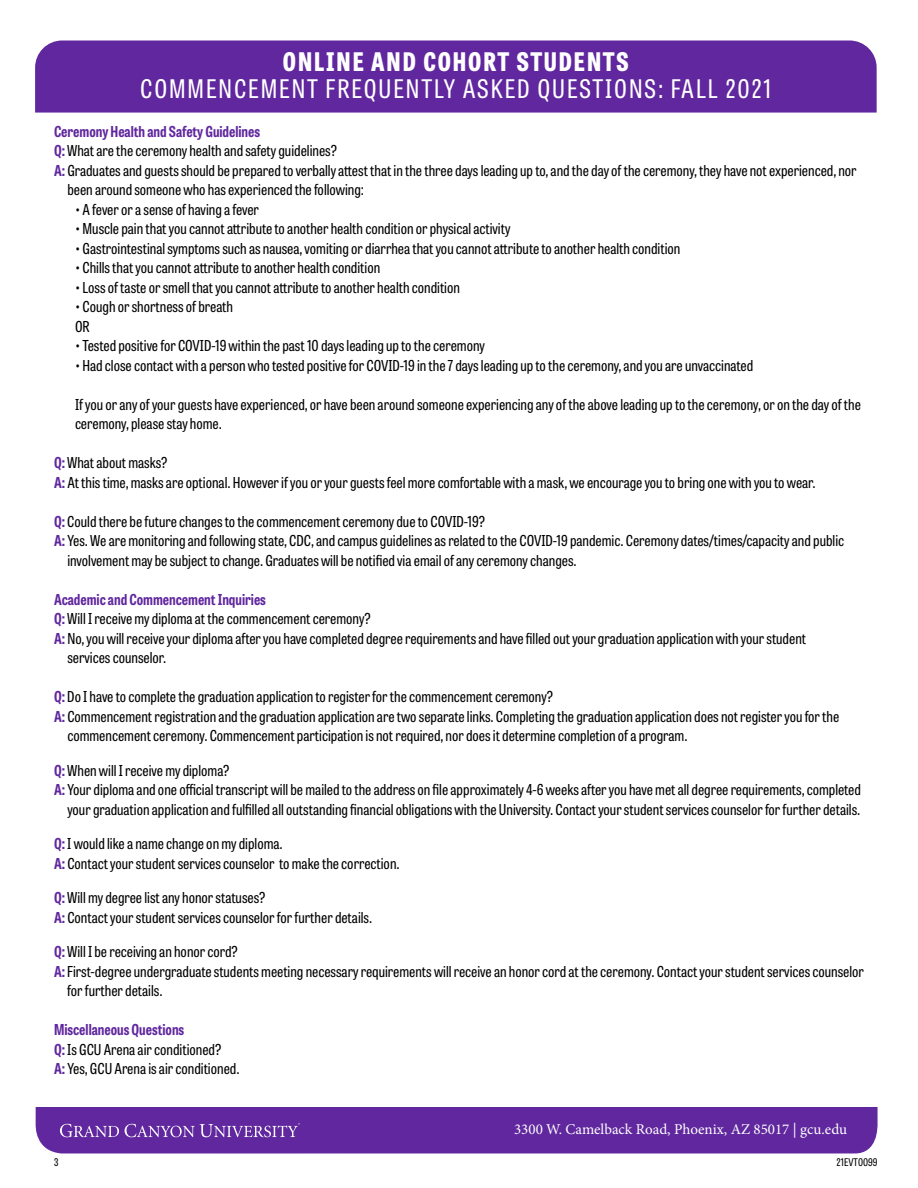
<style>
.page{position:relative;width:918px;height:1188px;background:#fff}
.page>*{position:absolute;margin:0;border:0;box-sizing:border-box;transform-origin:0 0}
.t1{font:25.5px "Tablet Gothic Condensed";letter-spacing:.075em;color:#fff}
.t2{font:800 25.5px "Tablet Gothic Condensed";letter-spacing:.075em;color:#fff}
.t3{font:15px/19.5px "Tablet Gothic Condensed";color:#000}
.t4{font:700 15px "Tablet Gothic Condensed";color:#60279e}
.t5{font:15px "Minion Pro";color:#fff}
.t6{font:10.5px "Tablet Gothic Condensed";color:#000}
.s1{font-weight:700;color:#60279e}
</style>
<div class="page">
<div style="left:35px;top:40px;width:842px;height:73px;background:#60279e"></div>
<div style="left:35px;top:1107px;width:843px;height:47px;background:#60279e"></div>
<h1 class="t2" style="left:283px;top:43px;width:348px">ONLINE AND COHORT STUDENTS</h1>
<h1 class="t1" style="left:140px;top:72px;width:633px">COMMENCEMENT FREQUENTLY ASKED QUESTIONS: FALL 2021</h1>
<p class="t4" style="left:54px;top:121px;width:208px">Ceremony Health and Safety Guidelines</p>
<p class="t3" style="left:54px;top:140px;width:285px"><span class="s1">Q:</span> What are the ceremony health and safety guidelines?</p>
<p class="t3" style="left:54px;top:160px;width:804px"><span class="s1">A:</span> Graduates and guests should be prepared to verbally attest that in the three days leading up to, and the day of the ceremony, they have not experienced, nor</p>
<p class="t3" style="left:67px;top:179px;width:298px">been around someone who has experienced the following:</p>
<p class="t3" style="left:75px;top:199px;width:186px">• A fever or a sense of having a fever</p>
<p class="t3" style="left:75px;top:218px;width:437px">• Muscle pain that you cannot attribute to another health condition or physical activity</p>
<p class="t3" style="left:75px;top:238px;width:607px">• Gastrointestinal symptoms such as nausea, vomiting or diarrhea that you cannot attribute to another health condition</p>
<p class="t3" style="left:75px;top:257px;width:307px">• Chills that you cannot attribute to another health condition</p>
<p class="t3" style="left:75px;top:277px;width:387px">• Loss of taste or smell that you cannot attribute to another health condition</p>
<p class="t3" style="left:75px;top:296px;width:160px">• Cough or shortness of breath<br>OR</p>
<p class="t3" style="left:75px;top:335px;width:411px">• Tested positive for COVID-19 within the past 10 days leading up to the ceremony</p>
<p class="t3" style="left:75px;top:355px;width:680px">• Had close contact with a person who tested positive for COVID-19 in the 7 days leading up to the ceremony, and you are unvaccinated</p>
<p class="t3" style="left:75px;top:394px;width:787px">If you or any of your guests have experienced, or have been around someone experiencing any of the above leading up to the ceremony, or on the day of the ceremony, please stay home.</p>
<p class="t3" style="left:54px;top:452px;width:763px"><span class="s1">Q:</span> What about masks?<br><span class="s1">A:</span> At this time, masks are optional. However if you or your guests feel more comfortable with a mask, we encourage you to bring one with you to wear.</p>
<p class="t3" style="left:54px;top:511px;width:433px"><span class="s1">Q:</span> Could there be future changes to the commencement ceremony due to COVID-19?</p>
<p class="t3" style="left:54px;top:530px;width:792px"><span class="s1">A:</span> Yes. We are monitoring and following state, CDC, and campus guidelines as related to the COVID-19 pandemic. Ceremony dates/times/capacity and public</p>
<p class="t3" style="left:67px;top:550px;width:511px">involvement may be subject to change. Graduates will be notified via email of any ceremony changes.</p>
<p class="t4" style="left:54px;top:589px;width:213px">Academic and Commencement Inquiries</p>
<p class="t3" style="left:54px;top:608px;width:318px"><span class="s1">Q:</span> Will I receive my diploma at the commencement ceremony?</p>
<p class="t3" style="left:54px;top:628px;width:754px"><span class="s1">A:</span> No, you will receive your diploma after you have completed degree requirements and have filled out your graduation application with your student</p>
<p class="t3" style="left:67px;top:647px;width:100px">services counselor.</p>
<p class="t3" style="left:54px;top:686px;width:501px"><span class="s1">Q:</span> Do I have to complete the graduation application to register for the commencement ceremony?</p>
<p class="t3" style="left:54px;top:706px;width:787px"><span class="s1">A:</span> Commencement registration and the graduation application are two separate links. Completing the graduation application does not register you for the</p>
<p class="t3" style="left:67px;top:725px;width:622px">commencement ceremony. Commencement participation is not required, nor does it determine completion of a program.</p>
<p class="t3" style="left:54px;top:760px;width:177px"><span class="s1">Q:</span> When will I receive my diploma?</p>
<p class="t3" style="left:54px;top:779px;width:808px"><span class="s1">A:</span> Your diploma and one official transcript will be mailed to the address on file approximately 4-6 weeks after you have met all degree requirements, completed</p>
<p class="t3" style="left:67px;top:799px;width:794px">your graduation application and fulfilled all outstanding financial obligations with the University. Contact your student services counselor for further details.</p>
<p class="t3" style="left:54px;top:833px;width:347px"><span class="s1">Q:</span> I would like a name change on my diploma.<br><span class="s1">A:</span> Contact your student services counselor to make the correction.</p>
<p class="t3" style="left:54px;top:887px;width:320px"><span class="s1">Q:</span> Will my degree list any honor statuses?<br><span class="s1">A:</span> Contact your student services counselor for further details.</p>
<p class="t3" style="left:54px;top:941px;width:186px"><span class="s1">Q:</span> Will I be receiving an honor cord?</p>
<p class="t3" style="left:54px;top:961px;width:811px"><span class="s1">A:</span>First-degree undergraduate students meeting necessary requirements will receive an honor cord at the ceremony. Contact your student services counselor</p>
<p class="t3" style="left:67px;top:980px;width:97px">for further details.</p>
<p class="t3" style="left:54px;top:1019px;width:187px"><span class="s1">Miscellaneous Questions<br>Q:</span> Is GCU Arena air conditioned?<br><span class="s1">A:</span> Yes, GCU Arena is air conditioned.</p>
<p class="t6" style="left:54px;top:1155px;width:6px">3</p>
<p class="t5" style="left:514px;top:1119px;width:334px">3300 W. Camelback Road, Phoenix, AZ 85017 | gcu.edu</p>
<p class="t6" style="left:837px;top:1155px;width:42px">21EVT0099</p>
</div>
